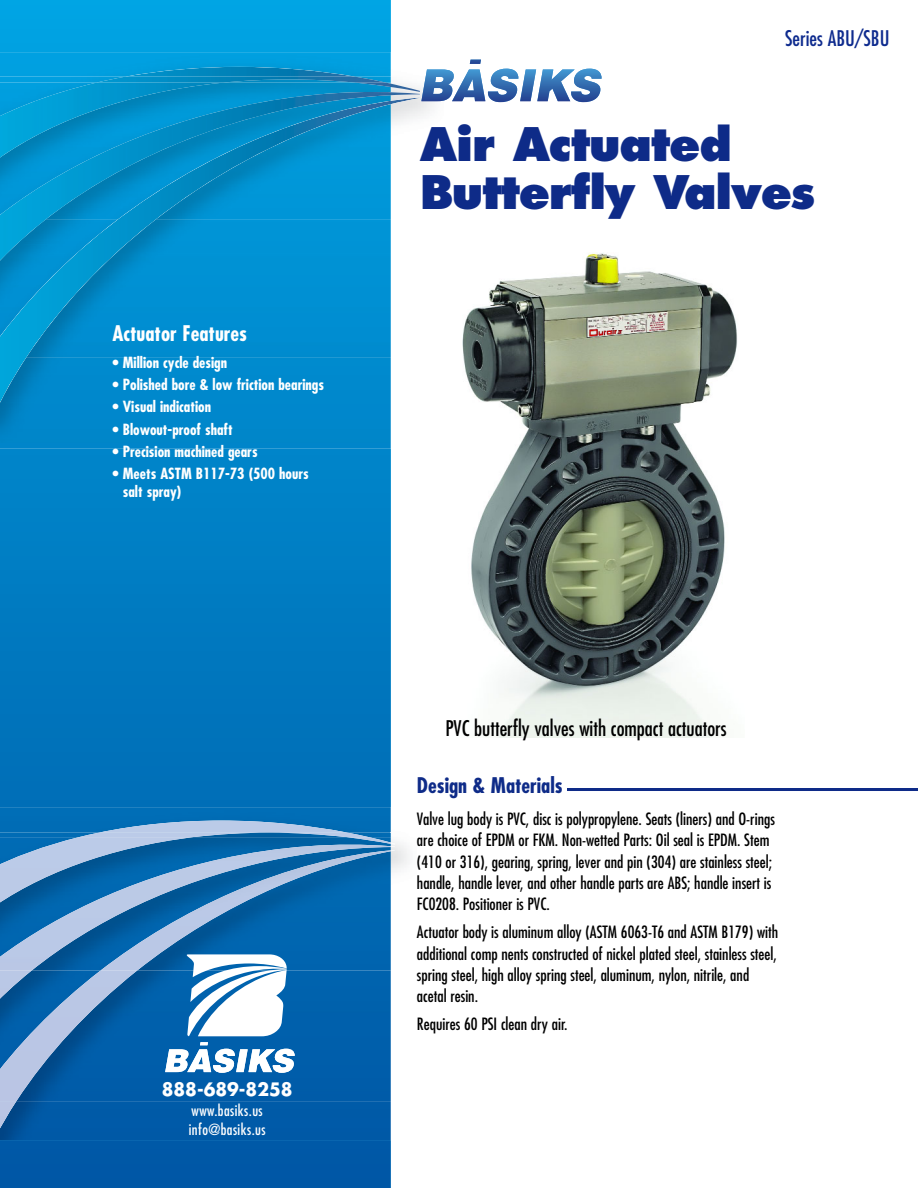
<style>
.page{position:relative;width:918px;height:1188px;background:#fff}
.page>*{position:absolute;margin:0;border:0;box-sizing:border-box;transform-origin:0 0}
.t1{font:800 45px/48px "Futura";letter-spacing:-.025em;color:#0e2b88}
.t2{font:condensed 21px "Futura";color:#000}
.t3{font:700 condensed 21px "Futura";color:#0e2b88}
.t4{font:700 condensed 21px "Futura";color:#fff}
.t5{font:condensed 21px "Futura";color:#0e2b8e}
.t6{font:700 18px "Futura";color:#fff;scale:.95 1}
.t7{font:condensed 16.5px/21.3px "Futura";color:#000}
.t8{font:700 condensed 15px/18px "Futura";color:#fff}
.t9{font:condensed 15px/19.5px "Futura";letter-spacing:.03em;color:#fff}
</style>
<div class="page">
<svg style="left:0;top:0;width:391px;height:1188px;background:#007ac1"></svg>
<img style="left:0;top:53px;width:434px;height:396px">
<img style="left:125px;top:67px;width:230px;height:10px">
<img style="left:96px;top:77px;width:290px;height:6px">
<img style="left:0;top:83px;width:420px;height:8px">
<img style="left:0;top:91px;width:420px;height:7px">
<img style="left:0;top:98px;width:420px;height:306px">
<img style="left:0;top:807px;width:391px;height:26px">
<svg style="left:99px;top:821px;width:249px;height:12px;background:#85afd8"></svg>
<img style="left:369px;top:833px;width:22px;height:4px">
<img style="left:0;top:833px;width:79px;height:4px">
<img style="left:79px;top:833px;width:290px;height:4px">
<div style="left:16px;top:1101px;width:375px;height:39px;background:#005aa7"></div>
<div style="left:137px;top:971px;width:254px;height:130px;background:#005fab"></div>
<img style="left:193px;top:837px;width:216px;height:35px">
<img style="left:0;top:837px;width:193px;height:5px">
<img style="left:346px;top:837px;width:45px;height:5px">
<img style="left:391px;top:851px;width:4px;height:22px">
<img style="left:0;top:842px;width:391px;height:129px">
<svg style="left:0;top:1101px;width:16px;height:39px"></svg>
<img style="left:0;top:971px;width:137px;height:130px">
<svg style="left:391px;top:843px;width:4px;height:8px"></svg>
<img style="left:100px;top:850px;width:291px;height:121px">
<img style="left:462px;top:252px;width:275px;height:486px">
<hr style="left:567px;top:788px;width:351px;height:3px;background:#0e2b88">
<svg style="left:421px;top:60px;width:181px;height:42px"></svg>
<svg style="left:187px;top:954px;width:100px;height:82px"></svg>
<svg style="left:165px;top:1042px;width:130px;height:31px"></svg>
<p class="t4" style="left:112px;top:324px;width:136px">Actuator Features</p>
<p class="t8" style="left:112px;top:354px;width:116px">• Million cycle design</p>
<p class="t8" style="left:112px;top:377px;width:213px">• Polished bore &amp; low friction bearings</p>
<p class="t8" style="left:112px;top:399px;width:100px">• Visual indication</p>
<p class="t8" style="left:112px;top:421px;width:122px">• Blowout-proof shaft</p>
<p class="t8" style="left:112px;top:444px;width:147px">• Precision machined gears</p>
<p class="t8" style="left:123px;top:466px;width:188px;text-indent:-10px">• Meets ASTM B117-73 (500 hours salt spray)</p>
<p class="t6" style="left:162px;top:1081px;width:139px">888-689-8258</p>
<p class="t9" style="left:189px;top:1102px;width:78px">www.basiks.us info@basiks.us</p>
<p class="t5" style="left:785px;top:28px;width:106px">Series ABU/SBU</p>
<h1 class="t1" style="left:420px;top:124px;width:397px">Air Actuated<br>Butterfly Valves</h1>
<p class="t2" style="left:446px;top:718px;width:283px">PVC butterfly valves with compact actuators</p>
<p class="t3" style="left:417px;top:776px;width:147px">Design &amp; Materials</p>
<p class="t7" style="left:417px;top:810px;width:359px">Valve lug body is PVC, disc is polypropylene. Seats (liners) and O-rings are choice of EPDM or FKM. Non-wetted Parts: Oil seal is EPDM. Stem (410 or 316), gearing, spring, lever and pin (304) are stainless steel; handle, handle lever, and other handle parts are ABS; handle insert is FC0208. Positioner is PVC.</p>
<p class="t7" style="left:417px;top:923px;width:363px">Actuator body is aluminum alloy (ASTM 6063-T6 and ASTM B179) with additional comp nents constructed of nickel plated steel, stainless steel, spring steel, high alloy spring steel, aluminum, nylon, nitrile, and acetal resin.</p>
<p class="t7" style="left:417px;top:1015px;width:152px">Requires 60 PSI clean dry air.</p>
</div>
